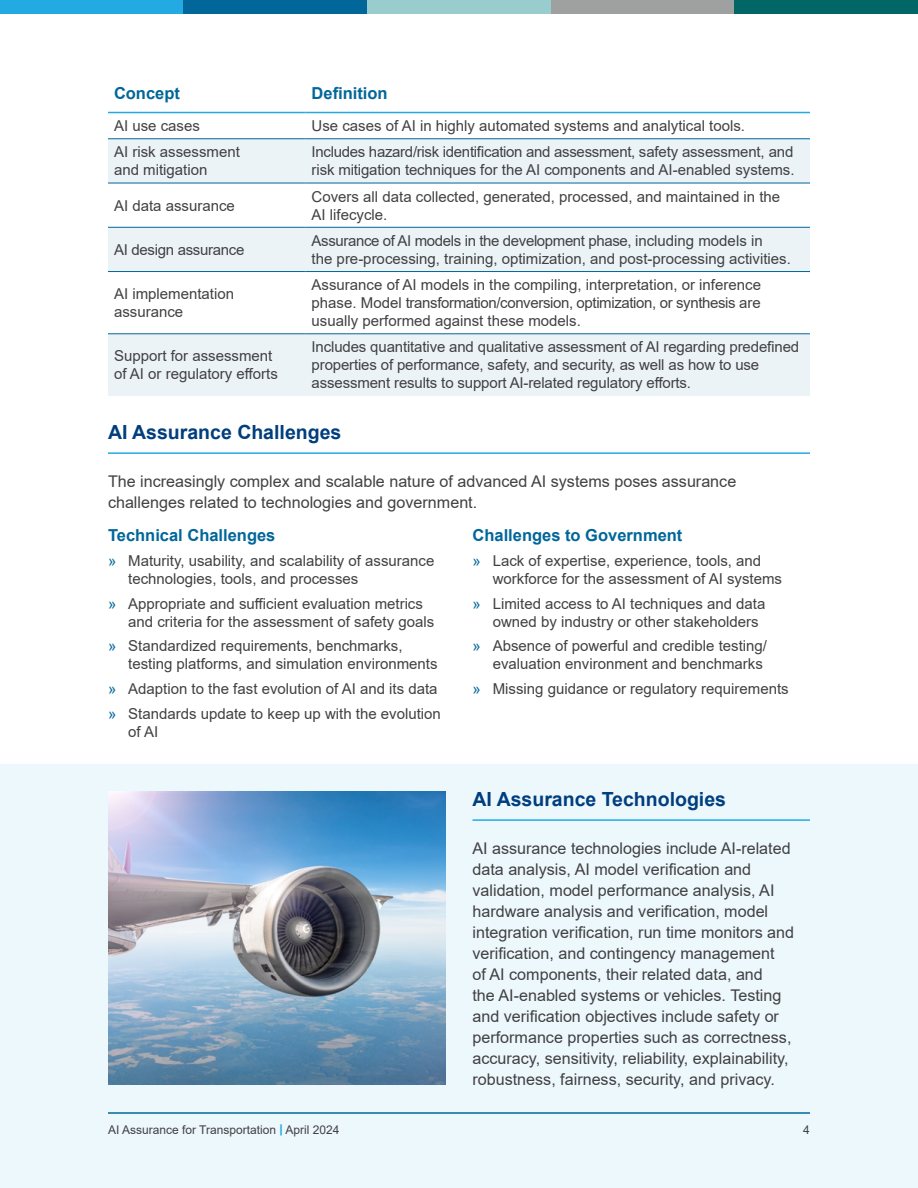
<style>
.page{position:relative;width:918px;height:1188px;background:#fff}
.page>*{position:absolute;margin:0;border:0;box-sizing:border-box;transform-origin:0 0}
.info_headers{font:700 19.5px "Arial";color:#003e7e}
.subhead3{font:700 16.5px "Arial";color:#016699}
.body_copy_whitepaper{font:16.2px/21px "Arial";color:#414042}
.Table_copy{font:15px/18px "Arial";color:#414042}
.Table_copy-2{font:15px "Arial";letter-spacing:-.02em;color:#414042}
.t1{font:12px "Arial";color:#414042}
.s1{color:#016699}
.s2{font-weight:900;color:#24aae2}
</style>
<div class="page">
<div style="left:0;top:765px;width:918px;height:423px;background:#edf8fd"></div>
<hr style="left:108px;top:1112px;width:702px;height:2px;background:#016699">
<svg style="left:108px;top:140px;width:702px;height:256px;fill:#ebf3f7"></svg>
<div style="left:108px;top:228px;width:702px;height:43px;background:#ebf3f7"></div>
<hr style="left:108px;top:227px;width:198px;height:1px;background:#016699">
<hr style="left:306px;top:227px;width:504px;height:1px;background:#016699">
<hr style="left:108px;top:271px;width:198px;height:1px;background:#016699">
<hr style="left:306px;top:271px;width:504px;height:1px;background:#016699">
<hr style="left:108px;top:139px;width:198px;height:1px;background:#016699">
<hr style="left:306px;top:139px;width:504px;height:1px;background:#016699">
<hr style="left:108px;top:183px;width:198px;height:1px;background:#016699">
<hr style="left:306px;top:183px;width:504px;height:1px;background:#016699">
<hr style="left:108px;top:334px;width:198px;height:1px;background:#016699">
<hr style="left:306px;top:334px;width:504px;height:1px;background:#016699">
<hr style="left:108px;top:112px;width:198px;height:1px;background:#24aae2">
<hr style="left:306px;top:112px;width:504px;height:1px;background:#24aae2">
<hr style="left:108px;top:452px;width:702px;height:2px;background:#24aae2">
<hr style="left:472px;top:819px;width:338px;height:2px;background:#24aae2">
<img style="left:108px;top:792px;width:338px;height:293px">
<div style="left:0;top:0;width:184px;height:14px;background:#24aae2"></div>
<div style="left:184px;top:0;width:183px;height:14px;background:#016699"></div>
<div style="left:367px;top:0;width:184px;height:14px;background:#9cc"></div>
<div style="left:551px;top:0;width:183px;height:14px;background:#9fa0a0"></div>
<div style="left:734px;top:0;width:184px;height:14px;background:#066"></div>
<p class="subhead3" style="left:114px;top:82px;width:68px">Concept</p>
<p class="subhead3" style="left:312px;top:82px;width:78px">Definition</p>
<p class="Table_copy" style="left:114px;top:117px;width:87px">AI use cases</p>
<p class="Table_copy" style="left:312px;top:117px;width:435px">Use cases of AI in highly automated systems and analytical tools.</p>
<p class="Table_copy" style="left:114px;top:143px;width:127px">AI risk assessment and mitigation</p>
<p class="Table_copy" style="left:312px;top:143px;width:484px">Includes hazard/risk identification and assessment, safety assessment, and risk mitigation techniques for the AI components and AI-enabled systems.</p>
<p class="Table_copy" style="left:114px;top:196px;width:122px">AI data assurance</p>
<p class="Table_copy" style="left:312px;top:187px;width:470px">Covers all data collected, generated, processed, and maintained in the<br>AI lifecycle.</p>
<p class="Table_copy-2" style="left:114px;top:239px;width:132px">AI design assurance</p>
<p class="Table_copy" style="left:312px;top:232px;width:481px">Assurance of AI models in the development phase, including models in<br>the pre-processing, training, optimization, and post-processing activities.</p>
<p class="Table_copy" style="left:114px;top:285px;width:122px">AI implementation assurance</p>
<p class="Table_copy" style="left:312px;top:276px;width:451px;text-align:justify">Assurance of AI models in the compiling, interpretation, or inference phase. Model transformation/conversion, optimization, or synthesis are usually performed against these models.</p>
<p class="Table_copy" style="left:114px;top:347px;width:165px">Support for assessment of AI or regulatory efforts</p>
<p class="Table_copy" style="left:312px;top:338px;width:489px">Includes quantitative and qualitative assessment of AI regarding predefined properties of performance, safety, and security, as well as how to use assessment results to support AI-related regulatory efforts.</p>
<p class="info_headers" style="left:108px;top:418px;width:235px">AI Assurance Challenges</p>
<p class="body_copy_whitepaper" style="left:108px;top:471px;width:630px">The increasingly complex and scalable nature of advanced AI systems poses assurance challenges related to technologies and government.</p>
<p class="subhead3" style="left:108px;top:524px;width:169px">Technical Challenges</p>
<p class="Table_copy" style="left:128px;top:552px;width:308px;text-indent:-20px"><span class="s1">»</span> Maturity, usability, and scalability of assurance technologies, tools, and processes</p>
<p class="Table_copy" style="left:128px;top:594px;width:307px;text-indent:-20px"><span class="s1">»</span> Appropriate and sufficient evaluation metrics and criteria for the assessment of safety goals</p>
<p class="Table_copy" style="left:128px;top:637px;width:311px;text-indent:-20px"><span class="s1">»</span> Standardized requirements, benchmarks, testing platforms, and simulation environments</p>
<p class="Table_copy" style="left:108px;top:680px;width:331px"><span class="s1">»</span> Adaption to the fast evolution of AI and its data</p>
<p class="Table_copy" style="left:128px;top:705px;width:314px;text-indent:-20px"><span class="s1">»</span> Standards update to keep up with the evolution of AI</p>
<p class="subhead3" style="left:472px;top:524px;width:211px">Challenges to Government</p>
<p class="Table_copy" style="left:493px;top:552px;width:291px;text-indent:-20px"><span class="s1">»</span> Lack of expertise, experience, tools, and workforce for the assessment of AI systems</p>
<p class="Table_copy" style="left:493px;top:594px;width:274px;text-indent:-20px"><span class="s1">»</span> Limited access to AI techniques and data owned by industry or other stakeholders</p>
<p class="Table_copy" style="left:472px;top:637px;width:296px;text-align:right"><span class="s1">»</span> Absence of powerful and credible testing/ evaluation environment and benchmarks</p>
<p class="Table_copy" style="left:472px;top:680px;width:318px"><span class="s1">»</span> Missing guidance or regulatory requirements</p>
<p class="info_headers" style="left:472px;top:785px;width:255px">AI Assurance Technologies</p>
<p class="body_copy_whitepaper" style="left:472px;top:838px;width:323px">AI assurance technologies include AI-related data analysis, AI model verification and validation, model performance analysis, AI hardware analysis and verification, model integration verification, run time monitors and verification, and contingency management<br>of AI components, their related data, and<br>the AI-enabled systems or vehicles. Testing and verification objectives include safety or performance properties such as correctness, accuracy, sensitivity, reliability, explainability, robustness, fairness, security, and privacy.</p>
<p class="t1" style="left:108px;top:1122px;width:233px">AI Assurance for Transportation <span class="s2">|</span> April 2024</p>
<p class="t1" style="left:803px;top:1122px;width:8px">4</p>
</div>
